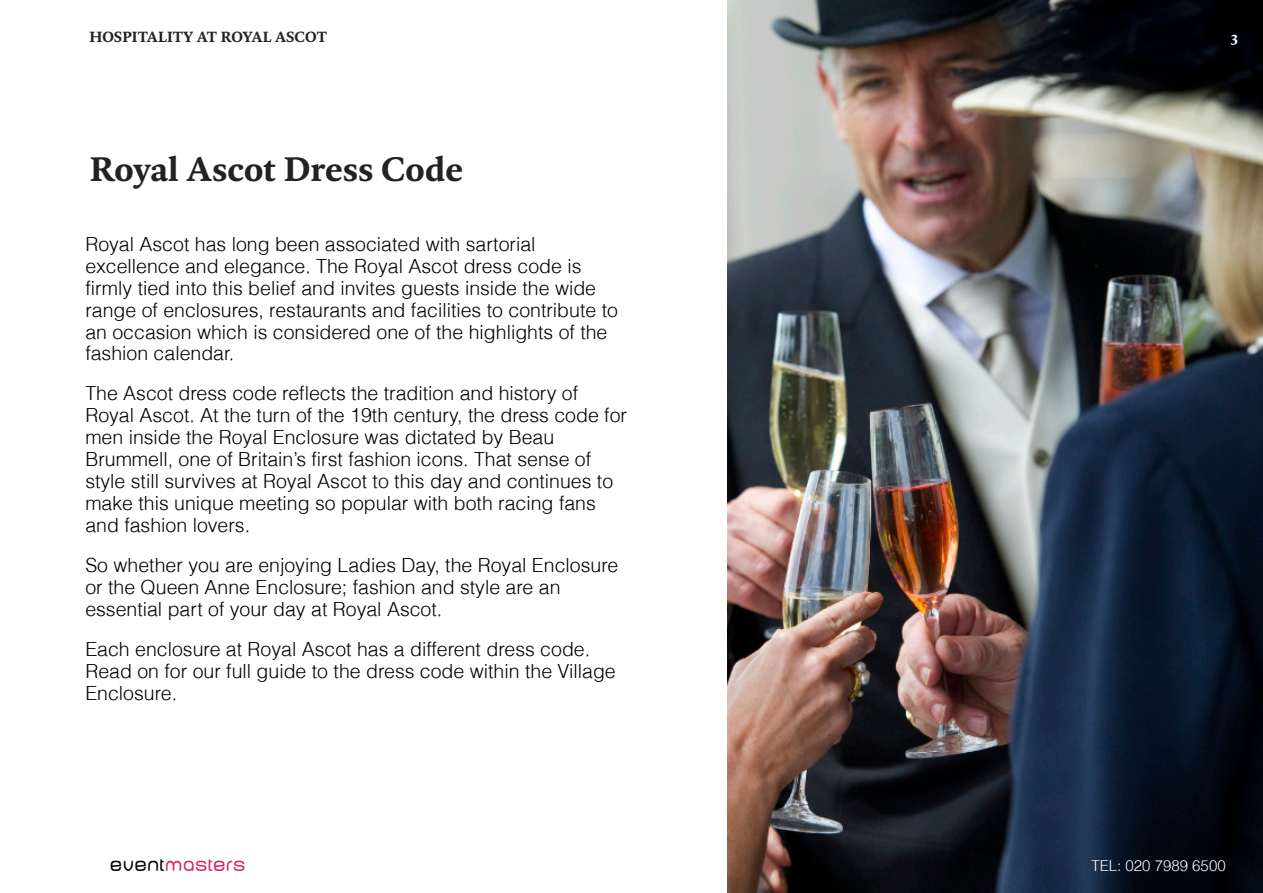
<style>
.page{position:relative;width:1263px;height:893px;background:#fff}
.page>*{position:absolute;margin:0;border:0;box-sizing:border-box;transform-origin:0 0}
.t1{font:700 34.5px "Kievit Serif";color:#222223}
.t2{font:300 19.5px/21.9px "Helv";color:#000}
.t3{font:18px "Baby Mine Plump";color:#d52369}
.t4{font:700 15px "Kievit Serif";color:#222223}
.t5{font:300 15px "Helv";color:#fff}
.t6{font:700 15px "Kievit Serif";color:#fff}
.s1{color:#000}
</style>
<div class="page">
<img style="left:727px;top:0;width:536px;height:893px">
<p class="t4" style="left:89px;top:31px;width:239px">HOSPITALITY AT ROYAL ASCOT</p>
<h1 class="t1" style="left:90px;top:155px;width:375px">Royal Ascot Dress Code</h1>
<p class="t2" style="left:85px;top:232px;width:534px">Royal Ascot has long been associated with sartorial excellence and elegance. The Royal Ascot dress code is firmly tied into this belief and invites guests inside the wide range of enclosures, restaurants and facilities to contribute to an occasion which is considered one of the highlights of the fashion calendar.</p>
<p class="t2" style="left:85px;top:382px;width:543px">The Ascot dress code reflects the tradition and history of Royal Ascot. At the turn of the 19th century, the dress code for men inside the Royal Enclosure was dictated by Beau Brummell, one of Britain’s first fashion icons. That sense of style still survives at Royal Ascot to this day and continues to make this unique meeting so popular with both racing fans and fashion lovers.</p>
<p class="t2" style="left:85px;top:554px;width:534px">So whether you are enjoying Ladies Day, the Royal Enclosure or the Queen Anne Enclosure; fashion and style are an essential part of your day at Royal Ascot.</p>
<p class="t2" style="left:85px;top:637px;width:532px">Each enclosure at Royal Ascot has a different dress code.<br>Read on for our full guide to the dress code within the Village<br>Enclosure.</p>
<p class="t6" style="left:1231px;top:30px;width:9px">3</p>
<p class="t3" style="left:110px;top:857px;width:137px"><span class="s1">event</span>masters</p>
<p class="t5" style="left:1091px;top:856px;width:136px">TEL: 020 7989 6500</p>
</div>
